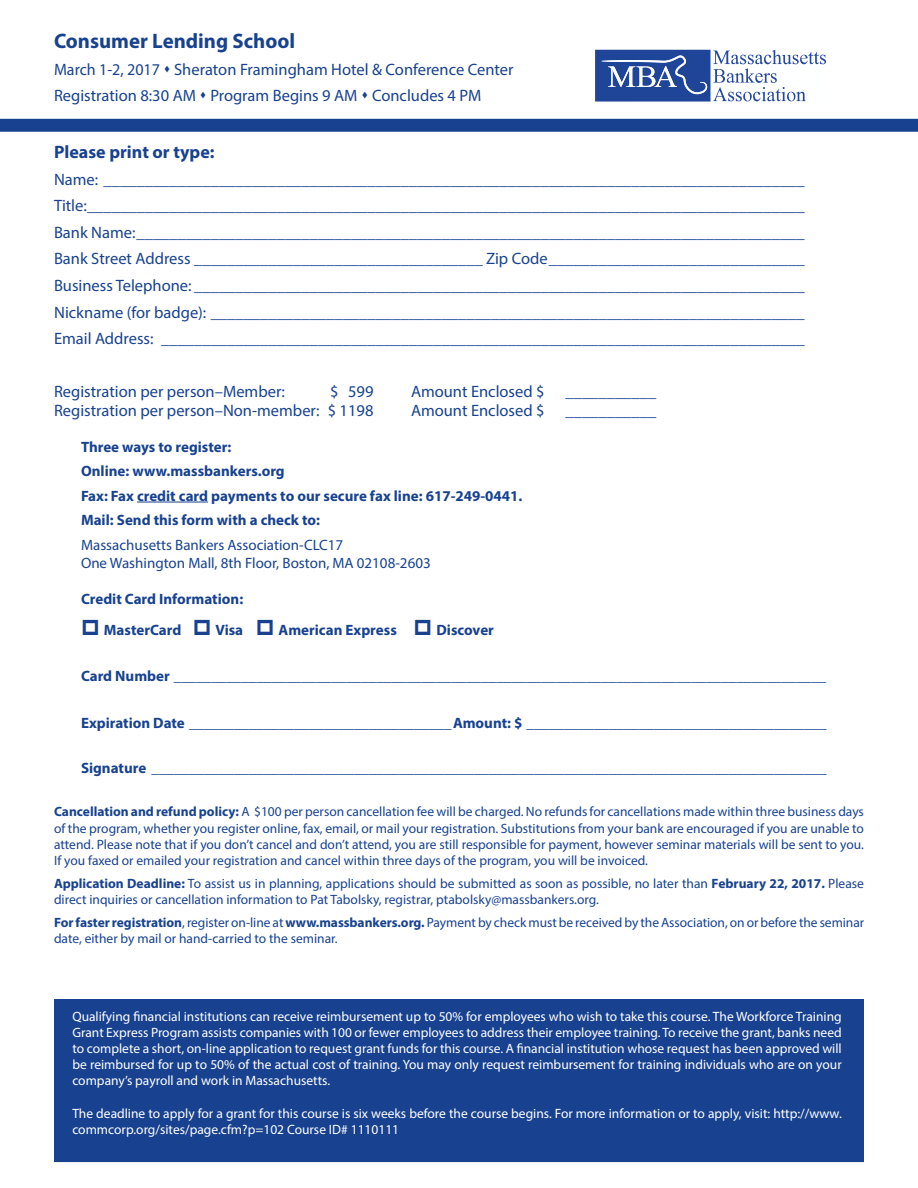
<style>
.page{position:relative;width:918px;height:1188px;background:#fff}
.page>*{position:absolute;margin:0;border:0;box-sizing:border-box;transform-origin:0 0}
.t1{font:700 21px "Myriad Pro";color:#18428f}
.t2{font:700 18px "Myriad Pro";color:#18428f}
.t3{font:16.5px/26.5px "Myriad Pro";color:#18428f}
.t4{font:700 15px/24.3px "Myriad Pro";color:#18428f}
.t5{font:15px/18px "Myriad Pro";color:#18428f}
.t6{font:13.5px/16.2px "Myriad Pro";color:#18428f}
.t7{font:13.5px/16.2px "Myriad Pro";color:#fff;text-align:justify}
.s1{font-weight:700}
</style>
<div class="page">
<hr style="left:137px;top:502px;width:71px;height:1px;background:#18428f">
<svg style="left:0;top:119px;width:918px;height:13px"></svg>
<div style="left:54px;top:999px;width:810px;height:163px;background:#18428f"></div>
<svg style="left:595px;top:50px;width:232px;height:52px"></svg>
<p class="t1" style="left:54px;top:27px;width:243px">Consumer Lending School</p>
<p class="t3" style="left:54px;top:56px;width:461px">March 1-2, 2017 ▲ Sheraton Framingham Hotel &amp; Conference Center<br>Registration 8:30 AM ▲ Program Begins 9 AM ▲ Concludes 4 PM</p>
<p class="t2" style="left:54px;top:140px;width:162px">Please print or type:</p>
<p class="t3" style="left:54px;top:166px;width:752px;text-align:justify">Name: _____________________________________________________________________________________ Title:_______________________________________________________________________________________ Bank Name:_________________________________________________________________________________ Bank Street Address ___________________________________ Zip Code_______________________________ Business Telephone: __________________________________________________________________________ Nickname (for badge): ________________________________________________________________________ Email Address: ______________________________________________________________________________</p>
<p class="t3" style="left:54px;top:378px;width:233px">Registration per person–Member:</p>
<p class="t3" style="left:330px;top:378px;width:45px">$ 599</p>
<p class="t3" style="left:411px;top:378px;width:135px">Amount Enclosed $</p>
<p class="t3" style="left:566px;top:378px;width:92px">___________</p>
<p class="t3" style="left:54px;top:397px;width:321px">Registration per person–Non-member: $ 1198</p>
<p class="t3" style="left:411px;top:397px;width:135px">Amount Enclosed $</p>
<p class="t3" style="left:566px;top:397px;width:92px">___________</p>
<p class="t4" style="left:81px;top:435px;width:443px">Three ways to register:<br>Online: www.massbankers.org<br>Fax: Fax credit card payments to our secure fax line: 617-249-0441.<br>Mail: Send this form with a check to:</p>
<p class="t5" style="left:81px;top:536px;width:351px">Massachusetts Bankers Association-CLC17<br>One Washington Mall, 8th Floor, Boston, MA 02108-2603</p>
<p class="t4" style="left:104px;top:583px;width:141px;line-height:30.6px;text-indent:-23px">Credit Card Information:<br>MasterCard</p>
<p class="t4" style="left:216px;top:617px;width:29px">Visa</p>
<p class="t4" style="left:279px;top:617px;width:120px">American Express</p>
<p class="t4" style="left:436px;top:617px;width:59px">Discover</p>
<p class="t4" style="left:81px;top:664px;width:747px">Card Number _______________________________________________________________________________________</p>
<p class="t4" style="left:81px;top:711px;width:747px">Expiration Date ___________________________________Amount: $ ________________________________________</p>
<p class="t4" style="left:81px;top:756px;width:747px">Signature __________________________________________________________________________________________</p>
<p class="t6" style="left:54px;top:804px;width:812px;text-align:justify"><span class="s1">Cancellation and refund policy:</span> A $100 per person cancellation fee will be charged. No refunds for cancellations made within three business days of the program, whether you register online, fax, email, or mail your registration. Substitutions from your bank are encouraged if you are unable to attend. Please note that if you don’t cancel and don’t attend, you are still responsible for payment, however seminar materials will be sent to you.<br>If you faxed or emailed your registration and cancel within three days of the program, you will be invoiced.</p>
<p class="t6" style="left:54px;top:875px;width:812px"><span class="s1">Application Deadline:</span> To assist us in planning, applications should be submitted as soon as possible, no later than <span class="s1">February 22, 2017.</span> Please direct inquiries or cancellation information to Pat Tabolsky, registrar, ptabolsky@massbankers.org.</p>
<p class="t6" style="left:54px;top:914px;width:812px"><span class="s1">For faster registration</span>, register on-line at <span class="s1">www.massbankers.org.</span> Payment by check must be received by the Association, on or before the seminar date, either by mail or hand-carried to the seminar.</p>
<p class="t7" style="left:72px;top:1008px;width:771px">Qualifying financial institutions can receive reimbursement up to 50% for employees who wish to take this course. The Workforce Training Grant Express Program assists companies with 100 or fewer employees to address their employee training. To receive the grant, banks need to complete a short, on-line application to request grant funds for this course. A financial institution whose request has been approved will be reimbursed for up to 50% of the actual cost of training. You may only request reimbursement for training individuals who are on your company’s payroll and work in Massachusetts.</p>
<p class="t7" style="left:72px;top:1105px;width:771px">The deadline to apply for a grant for this course is six weeks before the course begins. For more information or to apply, visit: http://www. commcorp.org/sites/page.cfm?p=102 Course ID# 1110111</p>
</div>
